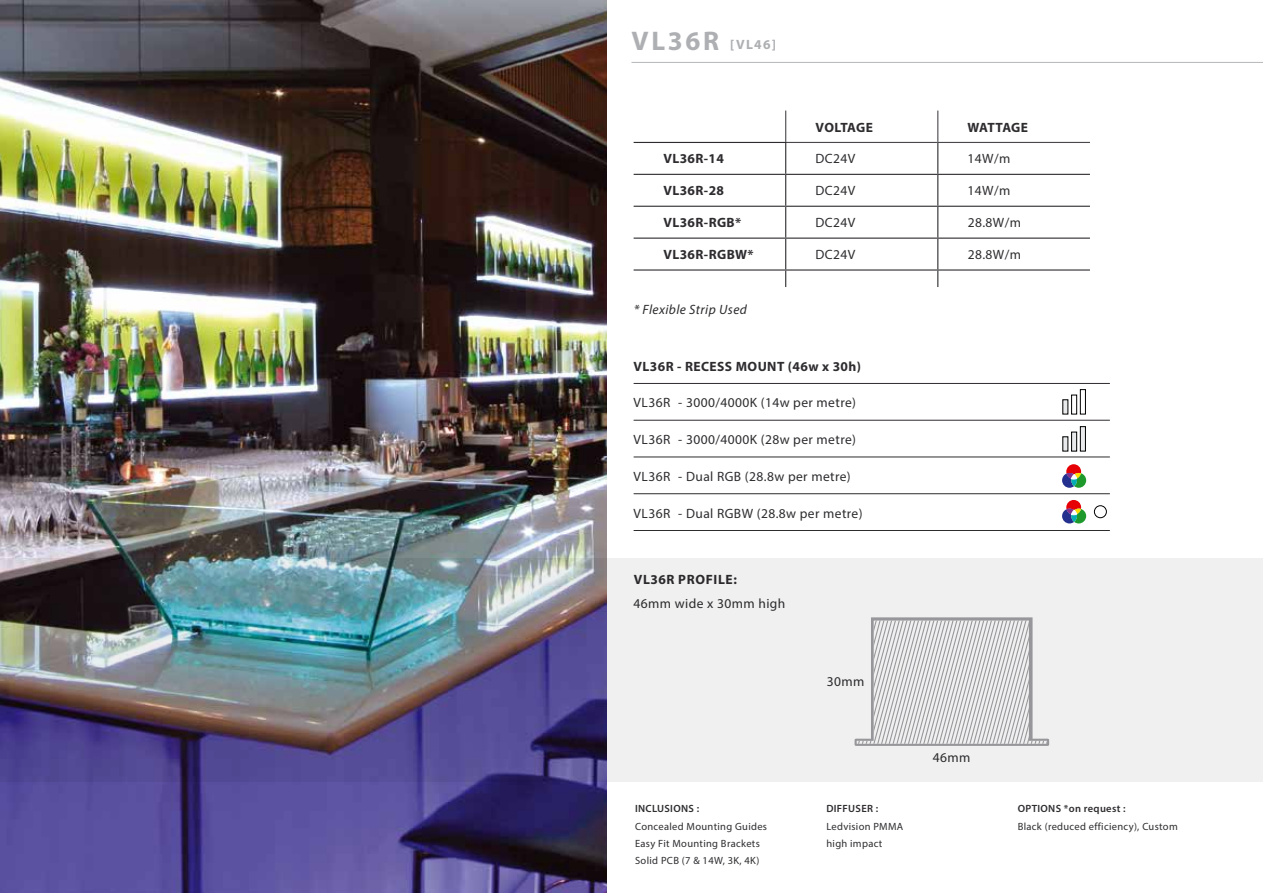
<style>
.page{position:relative;width:1263px;height:893px;background:#fff}
.page>*{position:absolute;margin:0;border:0;box-sizing:border-box;transform-origin:0 0}
.t1{font:13.5px "Myriad Pro";letter-spacing:.03em;color:#2e2c2f}
.t2{font:700 13.5px "Myriad Pro";letter-spacing:.03em;color:#2e2c2f}
.t3{font:italic 13.5px "Myriad Pro";letter-spacing:.03em;color:#2e2c2f}
.t4{font:700 13.5px "Myriad Pro";letter-spacing:.05em;color:#2e2c2f}
.t5{font:700 13.5px "Myriad Pro";color:#aeafb2}
.t6{font:700 13.5px "Myriad Pro";letter-spacing:-.01em;color:#2e2c2f}
.t7{font:10.5px "Myriad Pro";letter-spacing:.03em;color:#2e2c2f}
.t8{font:600 10.5px "Myriad Pro";letter-spacing:.03em;color:#2e2c2f}
.s1{font-size:27px}
</style>
<div class="page">
<img style="left:0;top:0;width:607px;height:893px">
<hr style="left:631px;top:62px;width:632px;height:1px;background:#b5b6b9">
<hr style="left:634px;top:383px;width:476px;height:1px;background:#2e2c2f">
<hr style="left:634px;top:420px;width:476px;height:1px;background:#2e2c2f">
<hr style="left:634px;top:457px;width:476px;height:1px;background:#2e2c2f">
<hr style="left:634px;top:493px;width:476px;height:1px;background:#2e2c2f">
<hr style="left:634px;top:530px;width:476px;height:1px;background:#2e2c2f">
<hr style="left:785px;top:143px;width:1px;height:31px;background:#2e2c2f">
<hr style="left:937px;top:143px;width:1px;height:31px;background:#2e2c2f">
<hr style="left:634px;top:174px;width:152px;height:1px;background:#2e2c2f">
<hr style="left:786px;top:174px;width:152px;height:1px;background:#2e2c2f">
<hr style="left:785px;top:175px;width:1px;height:31px;background:#2e2c2f">
<hr style="left:938px;top:174px;width:152px;height:1px;background:#2e2c2f">
<hr style="left:937px;top:175px;width:1px;height:31px;background:#2e2c2f">
<hr style="left:634px;top:206px;width:152px;height:1px;background:#2e2c2f">
<hr style="left:786px;top:206px;width:152px;height:1px;background:#2e2c2f">
<hr style="left:785px;top:207px;width:1px;height:31px;background:#2e2c2f">
<hr style="left:938px;top:206px;width:152px;height:1px;background:#2e2c2f">
<hr style="left:937px;top:207px;width:1px;height:31px;background:#2e2c2f">
<hr style="left:634px;top:238px;width:152px;height:1px;background:#2e2c2f">
<hr style="left:786px;top:238px;width:152px;height:1px;background:#2e2c2f">
<hr style="left:785px;top:239px;width:1px;height:30px;background:#2e2c2f">
<hr style="left:938px;top:238px;width:152px;height:1px;background:#2e2c2f">
<hr style="left:937px;top:239px;width:1px;height:30px;background:#2e2c2f">
<hr style="left:785px;top:111px;width:1px;height:31px;background:#4a484d">
<hr style="left:937px;top:111px;width:1px;height:31px;background:#4a484d">
<hr style="left:785px;top:142px;width:153px;height:1px;background:#4a484d">
<hr style="left:938px;top:142px;width:152px;height:1px;background:#4a484d">
<hr style="left:634px;top:142px;width:152px;height:1px;background:#2e2c2f">
<hr style="left:634px;top:269px;width:152px;height:2px;background:#2e2c2f">
<hr style="left:786px;top:269px;width:152px;height:2px;background:#2e2c2f">
<svg style="left:785px;top:271px;width:1px;height:16px"></svg>
<hr style="left:938px;top:269px;width:152px;height:2px;background:#2e2c2f">
<svg style="left:937px;top:271px;width:1px;height:16px"></svg>
<div style="left:1063px;top:400px;width:5px;height:14px;background:#e9eaeb"></div>
<div style="left:1071px;top:395px;width:6px;height:19px;border:1px solid #000"></div>
<div style="left:1080px;top:389px;width:6px;height:25px;border:1px solid #000"></div>
<div style="left:1063px;top:437px;width:5px;height:14px;background:#e9eaeb"></div>
<div style="left:1071px;top:432px;width:6px;height:19px;background:#e9eaeb"></div>
<div style="left:1071px;top:432px;width:6px;height:19px;border:1px solid #000"></div>
<div style="left:1080px;top:427px;width:5px;height:24px;background:#e9eaeb"></div>
<div style="left:1080px;top:426px;width:6px;height:25px;border:1px solid #000"></div>
<svg style="left:1062px;top:464px;width:24px;height:24px"></svg>
<svg style="left:1062px;top:500px;width:24px;height:23px"></svg>
<div style="left:1094px;top:505px;width:13px;height:13px;border:1px solid #000;border-radius:50%"></div>
<img style="left:0;top:558px;width:1263px;height:223px">
<p class="t5" style="left:631px;top:35px;width:146px"><span class="s1">VL36R</span> [VL46]</p>
<p class="t2" style="left:815px;top:118px;width:59px">VOLTAGE</p>
<p class="t6" style="left:968px;top:118px;width:62px">WATTAGE</p>
<p class="t2" style="left:663px;top:150px;width:62px">VL36R-14</p>
<p class="t1" style="left:815px;top:151px;width:41px">DC24V</p>
<p class="t1" style="left:968px;top:151px;width:44px">14W/m</p>
<p class="t2" style="left:663px;top:182px;width:62px">VL36R-28</p>
<p class="t1" style="left:815px;top:182px;width:41px">DC24V</p>
<p class="t1" style="left:968px;top:182px;width:44px">14W/m</p>
<p class="t2" style="left:663px;top:214px;width:79px">VL36R-RGB*</p>
<p class="t1" style="left:815px;top:214px;width:41px">DC24V</p>
<p class="t1" style="left:968px;top:214px;width:55px">28.8W/m</p>
<p class="t2" style="left:663px;top:246px;width:92px">VL36R-RGBW*</p>
<p class="t1" style="left:815px;top:246px;width:41px">DC24V</p>
<p class="t1" style="left:968px;top:246px;width:55px">28.8W/m</p>
<p class="t3" style="left:634px;top:301px;width:115px">* Flexible Strip Used</p>
<p class="t2" style="left:634px;top:357px;width:229px">VL36R - RECESS MOUNT (46w x 30h)</p>
<p class="t1" style="left:634px;top:394px;width:224px">VL36R - 3000/4000K (14w per metre)</p>
<p class="t1" style="left:634px;top:431px;width:224px">VL36R - 3000/4000K (28w per metre)</p>
<p class="t1" style="left:634px;top:468px;width:219px">VL36R - Dual RGB (28.8w per metre)</p>
<p class="t1" style="left:634px;top:505px;width:230px">VL36R - Dual RGBW (28.8w per metre)</p>
<p class="t4" style="left:634px;top:571px;width:105px">VL36R PROFILE:</p>
<p class="t1" style="left:634px;top:595px;width:153px">46mm wide x 30mm high</p>
<p class="t1" style="left:827px;top:673px;width:39px">30mm</p>
<p class="t1" style="left:933px;top:749px;width:39px">46mm</p>
<p class="t8" style="left:635px;top:802px;width:66px">INCLUSIONS :</p>
<p class="t8" style="left:826px;top:802px;width:53px">DIFFUSER :</p>
<p class="t8" style="left:1018px;top:802px;width:109px">OPTIONS *on request :</p>
<p class="t7" style="left:635px;top:820px;width:134px">Concealed Mounting Guides</p>
<p class="t7" style="left:826px;top:820px;width:78px">Ledvision PMMA</p>
<p class="t7" style="left:1018px;top:820px;width:161px">Black (reduced efficiency), Custom</p>
<p class="t7" style="left:635px;top:837px;width:126px">Easy Fit Mounting Brackets</p>
<p class="t7" style="left:826px;top:837px;width:57px">high impact</p>
<p class="t7" style="left:635px;top:854px;width:126px">Solid PCB (7 &amp; 14W, 3K, 4K)</p>
</div>
